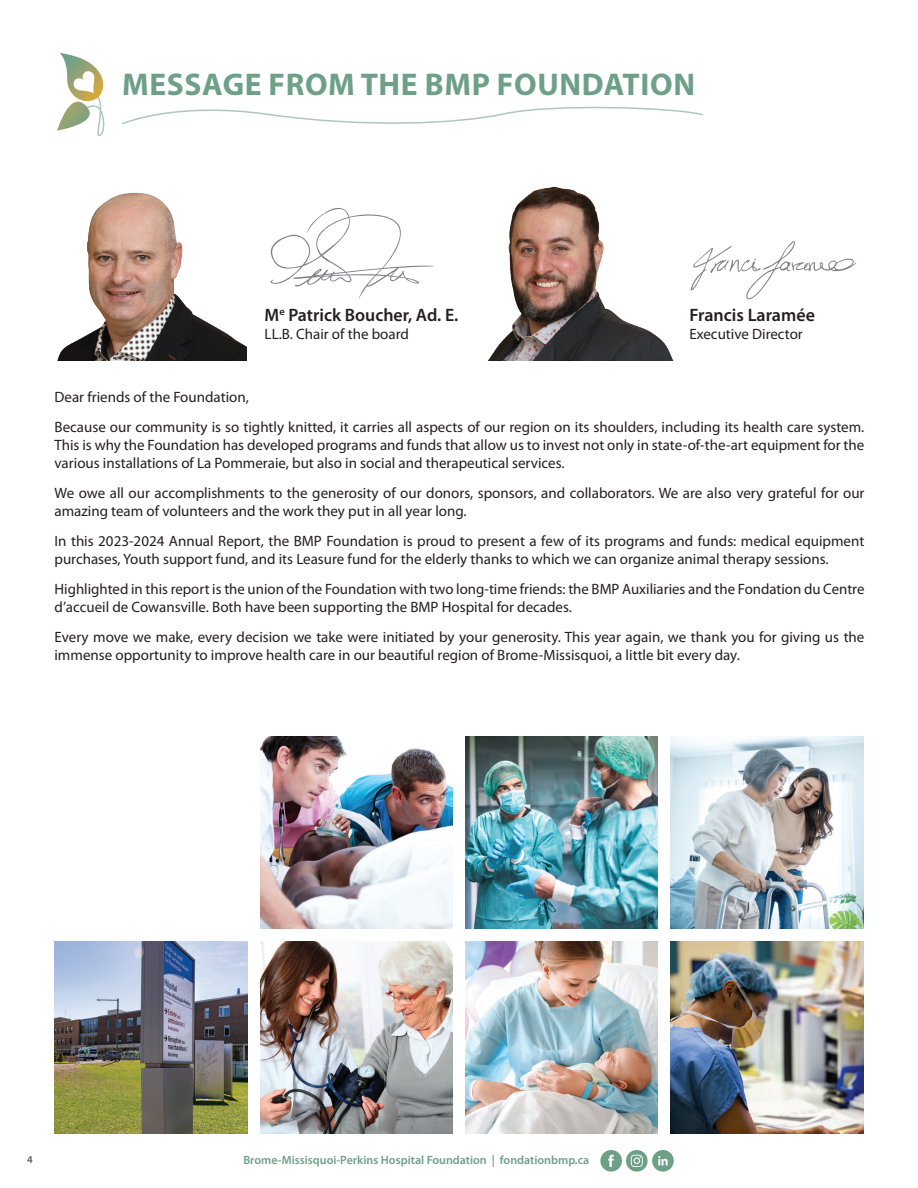
<style>
.page{position:relative;width:918px;height:1188px;background:#fff}
.page>*{position:absolute;margin:0;border:0;box-sizing:border-box;transform-origin:0 0}
.t1{font:700 31.5px "Myriad Pro";letter-spacing:.02em;color:#6ea087}
.t2{font:600 18px "Myriad Pro";color:#231f20}
.t3{font:15px/18px "Myriad Pro";color:#231f20}
.t4{font:600 12px "Myriad Pro";color:#6ea087}
.t5{font:600 10.5px "Myriad Pro";color:#57585a}
</style>
<div class="page">
<svg style="left:600px;top:1150px;width:74px;height:22px"></svg>
<img style="left:57px;top:192px;width:189px;height:168px">
<svg style="left:270px;top:207px;width:164px;height:92px"></svg>
<img style="left:488px;top:186px;width:185px;height:174px">
<svg style="left:690px;top:241px;width:166px;height:59px"></svg>
<img style="left:260px;top:737px;width:192px;height:192px">
<img style="left:260px;top:942px;width:192px;height:192px">
<img style="left:54px;top:942px;width:194px;height:192px">
<img style="left:670px;top:942px;width:194px;height:192px">
<img style="left:466px;top:737px;width:192px;height:192px">
<img style="left:671px;top:737px;width:193px;height:192px">
<img style="left:466px;top:942px;width:192px;height:192px">
<svg style="left:57px;top:53px;width:48px;height:83px"></svg>
<svg style="left:122px;top:106px;width:581px;height:19px"></svg>
<h1 class="t1" style="left:122px;top:63px;width:574px">MESSAGE FROM THE BMP FOUNDATION</h1>
<p class="t2" style="left:265px;top:304px;width:195px">M<sup>e</sup> Patrick Boucher, Ad. E.</p>
<p class="t3" style="left:265px;top:325px;width:146px">LL.B. Chair of the board</p>
<p class="t2" style="left:689px;top:304px;width:127px">Francis Laramée</p>
<p class="t3" style="left:689px;top:325px;width:115px">Executive Director</p>
<p class="t3" style="left:54px;top:382px;width:811px;line-height:30px">Dear friends of the Foundation,<br>Because our community is so tightly knitted, it carries all aspects of our region on its shoulders, including its health care system.</p>
<p class="t3" style="left:54px;top:436px;width:811px">This is why the Foundation has developed programs and funds that allow us to invest not only in state-of-the-art equipment for the various installations of La Pommeraie, but also in social and therapeutical services.</p>
<p class="t3" style="left:54px;top:484px;width:812px">We owe all our accomplishments to the generosity of our donors, sponsors, and collaborators. We are also very grateful for our amazing team of volunteers and the work they put in all year long.</p>
<p class="t3" style="left:54px;top:532px;width:811px">In this 2023-2024 Annual Report, the BMP Foundation is proud to present a few of its programs and funds: medical equipment purchases, Youth support fund, and its Leasure fund for the elderly thanks to which we can organize animal therapy sessions.</p>
<p class="t3" style="left:54px;top:580px;width:811px">Highlighted in this report is the union of the Foundation with two long-time friends: the BMP Auxiliaries and the Fondation du Centre d’accueil de Cowansville. Both have been supporting the BMP Hospital for decades.</p>
<p class="t3" style="left:54px;top:628px;width:812px">Every move we make, every decision we take were initiated by your generosity. This year again, we thank you for giving us the immense opportunity to improve health care in our beautiful region of Brome-Missisquoi, a little bit every day.</p>
<p class="t5" style="left:27px;top:1153px;width:7px">4</p>
<p class="t4" style="left:243px;top:1153px;width:347px">Brome-Missisquoi-Perkins Hospital Foundation | fondationbmp.ca</p>
</div>
